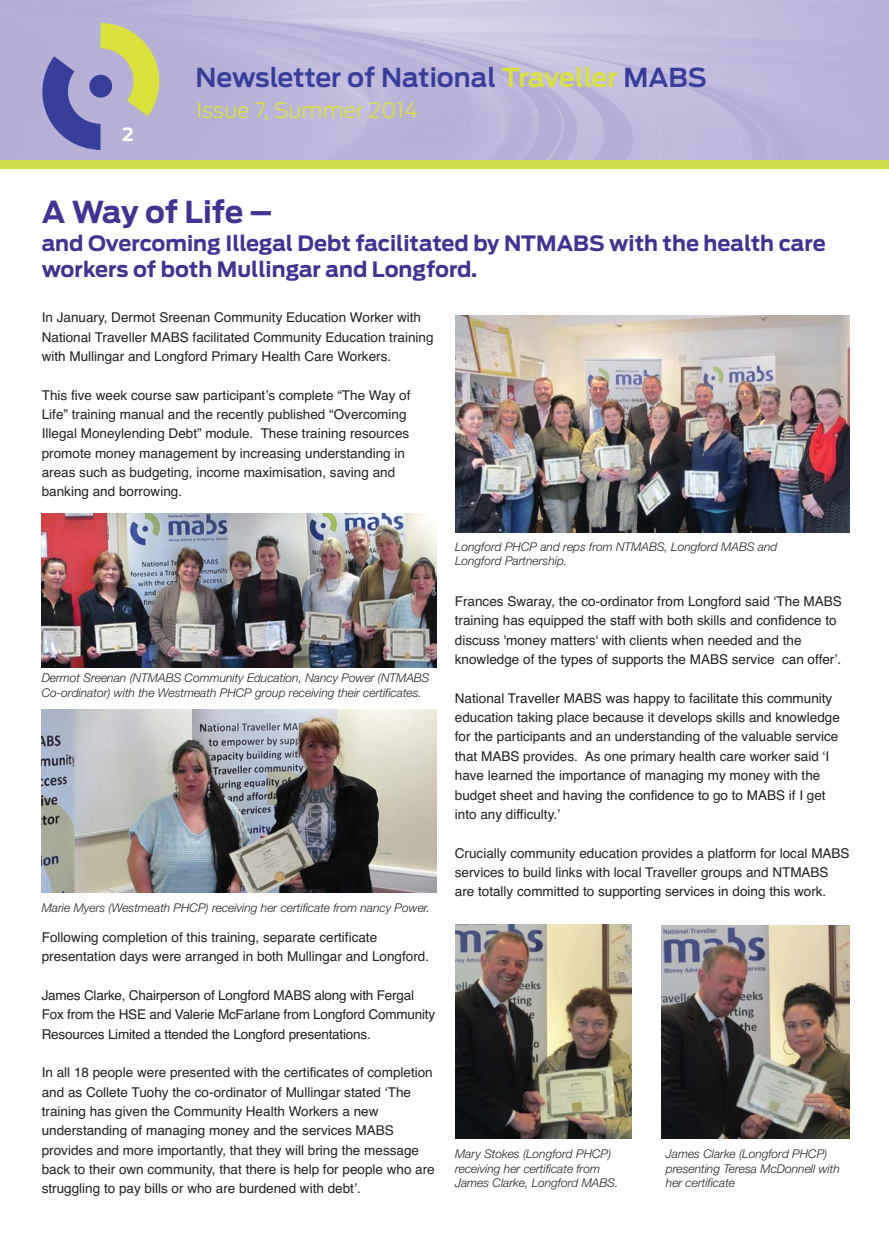
<style>
.page{position:relative;width:889px;height:1259px;background:#fff}
.page>*{position:absolute;margin:0;border:0;box-sizing:border-box;transform-origin:0 0}
.t1{font:700 30px "Ford Antenna";letter-spacing:-.01em;color:#413393}
.t2{font:600 25.95px "Ford Antenna";color:#363e99}
.t3{font:300 21.15px "Ford Antenna";color:#dae13c}
.t4{font:700 21px/25.2px "Ford Antenna";color:#413393}
.t5{font:700 18px "Ford Antenna";color:#fff}
.t6{font:13.5px/19.4px "Helvetica";color:#231f20}
.t7{font:italic 300 12px/14.4px "Helvetica Neue";color:#231f20}
.s1{color:#dae13c}
</style>
<div class="page">
<img style="left:42px;top:513px;width:394px;height:155px">
<img style="left:42px;top:709px;width:394px;height:183px">
<img style="left:455px;top:316px;width:394px;height:216px">
<img style="left:455px;top:924px;width:176px;height:214px">
<img style="left:661px;top:925px;width:189px;height:213px">
<svg style="left:42px;top:23px;width:135px;height:127px;background:#a5a3b4"></svg>
<div style="left:0;top:160px;width:889px;height:9px;background:#cedd45"></div>
<h3 class="t5" style="left:122px;top:127px;width:13px">2</h3>
<h2 class="t2" style="left:195px;top:63px;width:513px">Newsletter of National <span class="s1">Traveller</span> MABS</h2>
<h3 class="t3" style="left:196px;top:98px;width:223px">Issue 7, Summer 2014</h3>
<h1 class="t1" style="left:42px;top:199px;width:232px">A Way of Life –</h1>
<h3 class="t4" style="left:42px;top:233px;width:785px">and Overcoming Illegal Debt facilitated by NTMABS with the health care workers of both Mullingar and Longford.</h3>
<p class="t6" style="left:42px;top:309px;width:393px">In January, Dermot Sreenan Community Education Worker with<br>National Traveller MABS facilitated Community Education training with Mullingar and Longford Primary Health Care Workers.</p>
<p class="t6" style="left:42px;top:386px;width:370px">This five week course saw participantʼs complete “The Way of Life” training manual and the recently published “Overcoming Illegal Moneylending Debt” module. These training resources promote money management by increasing understanding in areas such as budgeting, income maximisation, saving and banking and borrowing.</p>
<p class="t7" style="left:42px;top:672px;width:389px">Dermot Sreenan (NTMABS Community Education, Nancy Power (NTMABS<br>Co-ordinator) with the Westmeath PHCP group receiving their certificates.</p>
<p class="t7" style="left:42px;top:901px;width:390px">Marie Myers (Westmeath PHCP) receiving her certificate from nancy Power.</p>
<p class="t6" style="left:42px;top:928px;width:389px">Following completion of this training, separate certificate presentation days were arranged in both Mullingar and Longford.</p>
<p class="t6" style="left:42px;top:986px;width:395px">James Clarke, Chairperson of Longford MABS along with Fergal<br>Fox from the HSE and Valerie McFarlane from Longford Community<br>Resources Limited a ttended the Longford presentations.</p>
<p class="t6" style="left:42px;top:1064px;width:394px">In all 18 people were presented with the certificates of completion and as Collete Tuohy the co-ordinator of Mullingar stated ʻThe training has given the Community Health Workers a new understanding of managing money and the services MABS provides and more importantly, that they will bring the message back to their own community, that there is help for people who are struggling to pay bills or who are burdened with debtʼ.</p>
<p class="t7" style="left:455px;top:540px;width:324px">Longford PHCP and reps from NTMABS, Longford MABS and<br>Longford Partnership.</p>
<p class="t6" style="left:455px;top:593px;width:388px">Frances Swaray, the co-ordinator from Longford said ʻThe MABS training has equipped the staff with both skills and confidence to discuss 'money matters' with clients when needed and the knowledge of the types of supports the MABS service can offerʼ.</p>
<p class="t6" style="left:455px;top:689px;width:386px">National Traveller MABS was happy to facilitate this community education taking place because it develops skills and knowledge for the participants and an understanding of the valuable service that MABS provides. As one primary health care worker said ʻI have learned the importance of managing my money with the budget sheet and having the confidence to go to MABS if I get into any difficulty.ʼ</p>
<p class="t6" style="left:455px;top:844px;width:396px">Crucially community education provides a platform for local MABS services to build links with local Traveller groups and NTMABS are totally committed to supporting services in doing this work.</p>
<p class="t7" style="left:455px;top:1148px;width:165px">Mary Stokes (Longford PHCP) receiving her certificate from<br>James Clarke, Longford MABS.</p>
<p class="t7" style="left:666px;top:1148px;width:175px">James Clarke (Longford PHCP) presenting Teresa McDonnell with her certificate</p>
</div>
